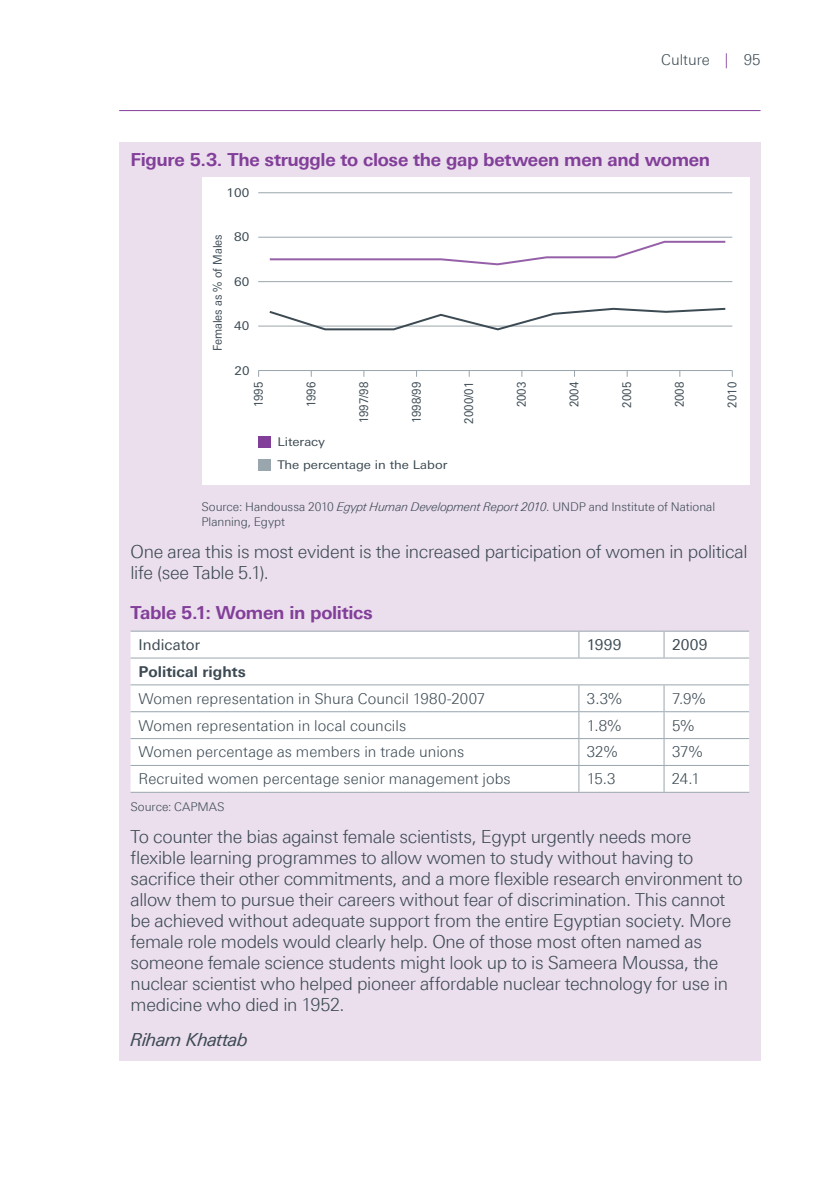
<style>
.page{position:relative;width:840px;height:1191px;background:#fff}
.page>*{position:absolute;margin:0;border:0;box-sizing:border-box;transform-origin:0 0}
.t1{font:300 18px/21px "Linotype Univers 330";letter-spacing:-.02em;color:#3c4a53}
.t2{font:700 18px "Linotype Univers 630";letter-spacing:-.015em;color:#823f99}
.t3{font:italic 18px "Linotype Univers 431";letter-spacing:-.025em;color:#3c4a53}
.t4{font:300 15px "Linotype Univers 330";letter-spacing:.005em;color:#3c4a53}
.t5{font:15px "Linotype Univers 430";letter-spacing:.005em;color:#3c4a53}
.t6{font:700 15px "Linotype Univers 630";letter-spacing:.005em;color:#3c4a53}
.t7{font:300 12px/14.4px "Linotype Univers 330";letter-spacing:-.005em;color:#3c4a53}
.t8{font:12px "Linotype Univers 430";color:#3c4a53;scale:.92 1}
.t9{font:12px "Linotype Univers 430";color:#3c4a53;scale:1.09 1}
.t10{font:12px "Linotype Univers 430";color:#3c4a53;scale:1.08 1}
.s1{color:#823f99}
.s2{font-family:"Linotype Univers 331 Light It";font-weight:400}
</style>
<div class="page">
<hr style="left:119px;top:110px;width:641px;height:1px;background:#823f99">
<div style="left:119px;top:142px;width:641px;height:918px;background:#ebdeed"></div>
<div style="left:130px;top:631px;width:618px;height:161px;background:#fff"></div>
<hr style="left:130px;top:630px;width:448px;height:1px;background:#9aa6ad">
<hr style="left:578px;top:630px;width:85px;height:1px;background:#9aa6ad">
<hr style="left:663px;top:630px;width:85px;height:1px;background:#9aa6ad">
<hr style="left:130px;top:657px;width:448px;height:1px;background:#9aa6ad">
<hr style="left:578px;top:657px;width:85px;height:1px;background:#9aa6ad">
<hr style="left:663px;top:657px;width:85px;height:1px;background:#9aa6ad">
<hr style="left:130px;top:684px;width:448px;height:1px;background:#9aa6ad">
<hr style="left:578px;top:684px;width:85px;height:1px;background:#9aa6ad">
<hr style="left:663px;top:684px;width:85px;height:1px;background:#9aa6ad">
<hr style="left:130px;top:711px;width:448px;height:1px;background:#9aa6ad">
<hr style="left:578px;top:711px;width:85px;height:1px;background:#9aa6ad">
<hr style="left:663px;top:711px;width:85px;height:1px;background:#9aa6ad">
<hr style="left:130px;top:738px;width:448px;height:1px;background:#9aa6ad">
<hr style="left:578px;top:738px;width:85px;height:1px;background:#9aa6ad">
<hr style="left:663px;top:738px;width:85px;height:1px;background:#9aa6ad">
<hr style="left:130px;top:765px;width:448px;height:1px;background:#9aa6ad">
<hr style="left:578px;top:765px;width:85px;height:1px;background:#9aa6ad">
<hr style="left:663px;top:765px;width:85px;height:1px;background:#9aa6ad">
<hr style="left:130px;top:792px;width:448px;height:1px;background:#9aa6ad">
<hr style="left:578px;top:792px;width:85px;height:1px;background:#9aa6ad">
<hr style="left:663px;top:792px;width:85px;height:1px;background:#9aa6ad">
<svg style="left:578px;top:631px;width:1px;height:26px"></svg>
<svg style="left:663px;top:631px;width:1px;height:26px"></svg>
<svg style="left:578px;top:685px;width:1px;height:107px"></svg>
<svg style="left:663px;top:685px;width:1px;height:107px"></svg>
<div style="left:202px;top:178px;width:546px;height:307px;background:#fff"></div>
<hr style="left:258px;top:192px;width:473px;height:1px;background:#9aa6ad">
<hr style="left:258px;top:237px;width:473px;height:1px;background:#9aa6ad">
<hr style="left:258px;top:281px;width:473px;height:1px;background:#9aa6ad">
<hr style="left:258px;top:325px;width:473px;height:1px;background:#9aa6ad">
<hr style="left:258px;top:370px;width:473px;height:1px;background:#9aa6ad">
<div style="left:258px;top:436px;width:12px;height:11px;background:#823f99"></div>
<div style="left:258px;top:459px;width:12px;height:11px;background:#9aa6ad"></div>
<svg style="left:267px;top:307px;width:460px;height:24px"></svg>
<svg style="left:269px;top:240px;width:457px;height:26px"></svg>
<p class="t4" style="left:660px;top:51px;width:101px">Culture <span class="s1">|</span> 95</p>
<p class="t2" style="left:130px;top:149px;width:581px">Figure 5.3. The struggle to close the gap between men and women</p>
<p class="t9" style="left:226px;top:186px;width:22px">100</p>
<p class="t9" style="left:234px;top:230px;width:15px">80</p>
<p class="t9" style="left:234px;top:274px;width:15px">60</p>
<p class="t9" style="left:234px;top:319px;width:15px">40</p>
<p class="t8" style="left:210px;top:351px;width:129px;rotate:-90deg">Females as % of Males</p>
<p class="t10" style="left:234px;top:363px;width:15px">20</p>
<p class="t8" style="left:251px;top:407px;width:29px;rotate:-90deg">1995</p>
<p class="t8" style="left:304px;top:407px;width:29px;rotate:-90deg">1996</p>
<p class="t8" style="left:356px;top:423px;width:47px;rotate:-90deg">1997/98</p>
<p class="t8" style="left:409px;top:423px;width:47px;rotate:-90deg">1998/99</p>
<p class="t8" style="left:462px;top:423px;width:47px;rotate:-90deg">2000/01</p>
<p class="t8" style="left:514px;top:407px;width:29px;rotate:-90deg">2003</p>
<p class="t8" style="left:567px;top:407px;width:29px;rotate:-90deg">2004</p>
<p class="t8" style="left:619px;top:408px;width:30px;rotate:-90deg">2005</p>
<p class="t8" style="left:672px;top:407px;width:29px;rotate:-90deg">2008</p>
<p class="t8" style="left:725px;top:407px;width:29px;rotate:-90deg">2010</p>
<p class="t9" style="left:277px;top:435px;width:45px">Literacy</p>
<p class="t9" style="left:277px;top:458px;width:157px">The percentage in the Labor</p>
<p class="t7" style="left:201px;top:499px;width:515px">Source: Handoussa 2010 <span class="s2">Egypt Human Development Report 2010</span>. UNDP and Institute of National<br>Planning, Egypt</p>
<p class="t1" style="left:130px;top:541px;width:618px">One area this is most evident is the increased participation of women in political life (see Table 5.1).</p>
<p class="t2" style="left:130px;top:602px;width:244px">Table 5.1: Women in politics</p>
<p class="t5" style="left:138px;top:636px;width:63px">Indicator</p>
<p class="t5" style="left:586px;top:636px;width:36px">1999</p>
<p class="t5" style="left:671px;top:636px;width:37px">2009</p>
<p class="t6" style="left:138px;top:662px;width:109px">Political rights</p>
<p class="t4" style="left:138px;top:689px;width:348px">Women representation in Shura Council 1980-2007</p>
<p class="t4" style="left:586px;top:689px;width:37px">3.3%</p>
<p class="t4" style="left:671px;top:689px;width:35px">7.9%</p>
<p class="t4" style="left:138px;top:716px;width:269px">Women representation in local councils</p>
<p class="t4" style="left:586px;top:716px;width:36px">1.8%</p>
<p class="t4" style="left:671px;top:716px;width:24px">5%</p>
<p class="t4" style="left:138px;top:743px;width:327px">Women percentage as members in trade unions</p>
<p class="t4" style="left:586px;top:743px;width:32px">32%</p>
<p class="t4" style="left:671px;top:743px;width:32px">37%</p>
<p class="t4" style="left:138px;top:770px;width:373px">Recruited women percentage senior management jobs</p>
<p class="t4" style="left:586px;top:770px;width:30px">15.3</p>
<p class="t4" style="left:671px;top:770px;width:29px">24.1</p>
<p class="t7" style="left:130px;top:799px;width:96px">Source: CAPMAS</p>
<p class="t1" style="left:130px;top:826px;width:613px">To counter the bias against female scientists, Egypt urgently needs more flexible learning programmes to allow women to study without having to sacrifice their other commitments, and a more flexible research environment to allow them to pursue their careers without fear of discrimination. This cannot be achieved without adequate support from the entire Egyptian society. More female role models would clearly help. One of those most often named as someone female science students might look up to is Sameera Moussa, the nuclear scientist who helped pioneer affordable nuclear technology for use in medicine who died in 1952.</p>
<p class="t3" style="left:130px;top:1029px;width:119px">Riham Khattab</p>
</div>
